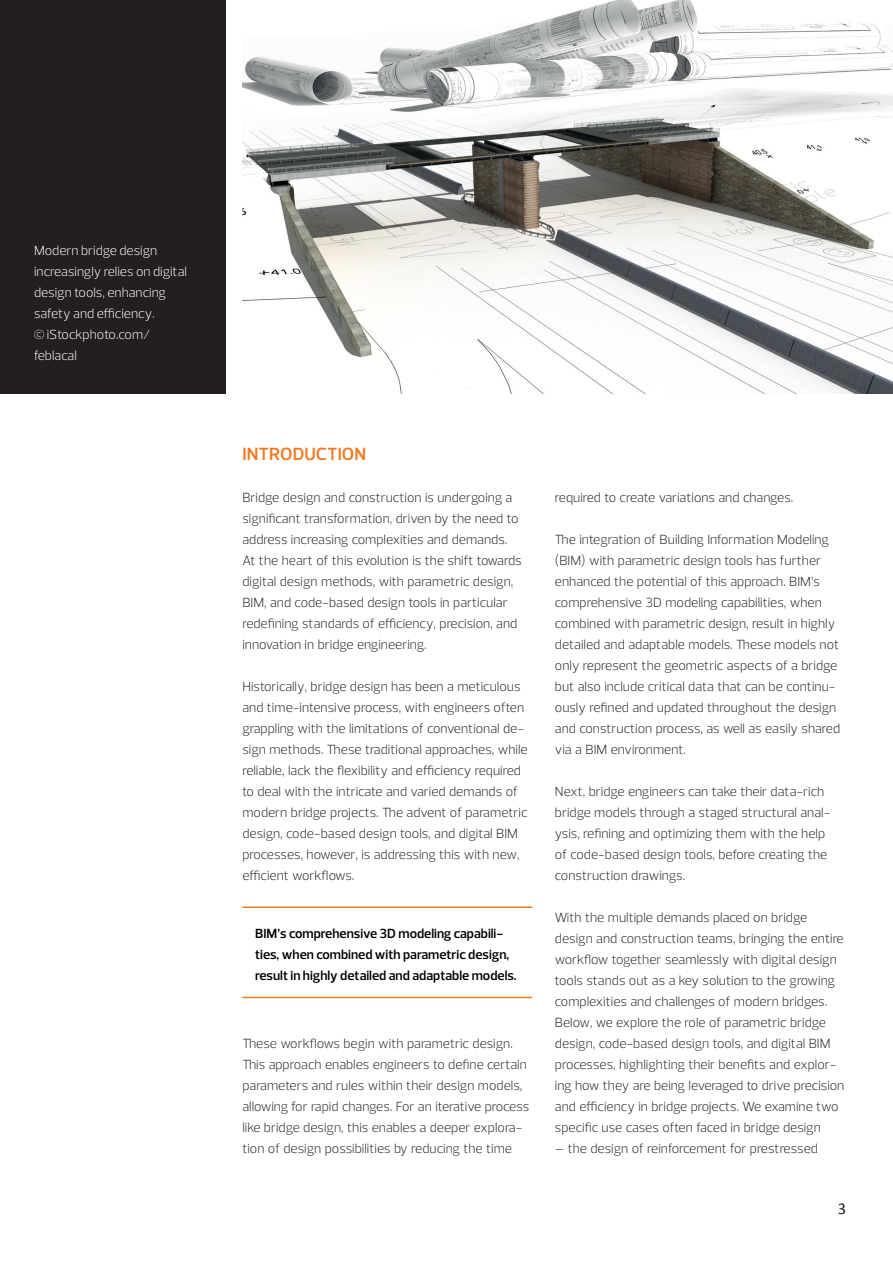
<style>
.page{position:relative;width:893px;height:1263px;background:#fff}
.page>*{position:absolute;margin:0;border:0;box-sizing:border-box;transform-origin:0 0}
.subhead{font:600 18px "Prelo";color:#f47921}
.t1{font:16.5px "Calibri";color:#231f20}
.subhead-2{font:300 13.5px/21px "Prelo";color:#231f20}
.fließtext{font:600 13.5px/21px "Prelo";color:#000001}
.fließtext-2{font:300 13.5px/21px "Prelo";color:#fff}
</style>
<div class="page">
<img style="left:242px;top:0;width:651px;height:393px">
<hr style="left:242px;top:906px;width:290px;height:2px;background:#f47921">
<hr style="left:242px;top:997px;width:290px;height:1px;background:#f47921">
<div style="left:0;top:0;width:225px;height:394px;background:#231f20"></div>
<p class="fließtext-2" style="left:34px;top:240px;width:155px">Modern bridge design increasingly relies on digital design tools, enhancing safety and efficiency.</p>
<p class="fließtext-2" style="left:34px;top:324px;width:118px">© iStockphoto.com/ feblacal</p>
<p class="subhead" style="left:242px;top:443px;width:125px">INTRODUCTION</p>
<p class="subhead-2" style="left:242px;top:487px;width:281px">Bridge design and construction is undergoing a significant transformation, driven by the need to address increasing complexities and demands.<br>At the heart of this evolution is the shift towards digital design methods, with parametric design, BIM, and code-based design tools in particular redefining standards of efficiency, precision, and innovation in bridge engineering.</p>
<p class="subhead-2" style="left:242px;top:676px;width:287px">Historically, bridge design has been a meticulous and time-intensive process, with engineers often grappling with the limitations of conventional de&shy;sign methods. These traditional approaches, while reliable, lack the flexibility and efficiency required to deal with the intricate and varied demands of modern bridge projects. The advent of parametric design, code-based design tools, and digital BIM processes, however, is addressing this with new, efficient workflows.</p>
<p class="fließtext" style="left:255px;top:923px;width:263px">BIM’s comprehensive 3D modeling capabili&shy;ties, when combined with parametric design, result in highly detailed and adaptable models.</p>
<p class="subhead-2" style="left:242px;top:1033px;width:288px">These workflows begin with parametric design.<br>This approach enables engineers to define certain parameters and rules within their design models, allowing for rapid changes. For an iterative process like bridge design, this enables a deeper explora&shy;tion of design possibilities by reducing the time</p>
<p class="subhead-2" style="left:555px;top:487px;width:240px">required to create variations and changes.</p>
<p class="subhead-2" style="left:555px;top:529px;width:287px">The integration of Building Information Modeling (BIM) with parametric design tools has further enhanced the potential of this approach. BIM’s comprehensive 3D modeling capabilities, when combined with parametric design, result in highly detailed and adaptable models. These models not only represent the geometric aspects of a bridge but also include critical data that can be continu&shy;ously refined and updated throughout the design and construction process, as well as easily shared via a BIM environment.</p>
<p class="subhead-2" style="left:555px;top:781px;width:277px">Next, bridge engineers can take their data-rich bridge models through a staged structural anal&shy;ysis, refining and optimizing them with the help of code-based design tools, before creating the construction drawings.</p>
<p class="subhead-2" style="left:555px;top:907px;width:291px">With the multiple demands placed on bridge design and construction teams, bringing the entire workflow together seamlessly with digital design tools stands out as a key solution to the growing complexities and challenges of modern bridges.<br>Below, we explore the role of parametric bridge design, code-based design tools, and digital BIM processes, highlighting their benefits and explor&shy;ing how they are being leveraged to drive precision and efficiency in bridge projects. We examine two specific use cases often faced in bridge design</p>
<p class="subhead-2" style="left:555px;top:1138px;width:265px">– the design of reinforcement for prestressed</p>
<p class="t1" style="left:838px;top:1198px;width:10px">3</p>
</div>
